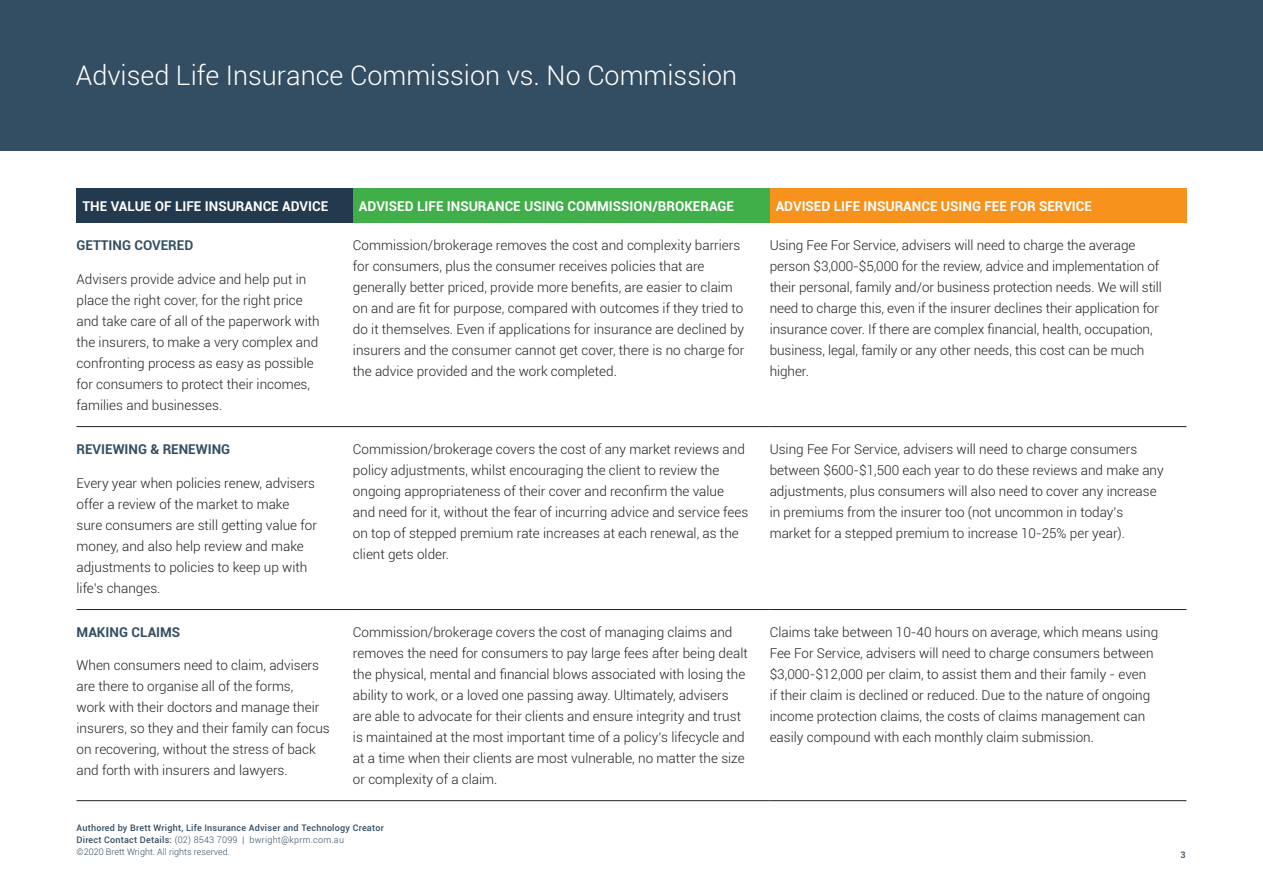
<style>
.page{position:relative;width:1263px;height:893px;background:#fff}
.page>*{position:absolute;margin:0;border:0;box-sizing:border-box;transform-origin:0 0}
.t1{font:300 27px "Roboto";color:#fff}
.Body_Copy{font:300 13.5px/21px "Roboto";color:#231f20}
.Body_Copy-2{font:700 13.5px "Roboto";color:#fff}
.Body_Copy-3{font:700 13.5px "Roboto";color:#334e63}
.t2{font:500 9px/12px "Roboto";letter-spacing:.025em;color:#334e63}
.s1{font-weight:300}
</style>
<div class="page">
<div style="left:0;top:0;width:1263px;height:150px;background:#334e63"></div>
<div style="left:77px;top:189px;width:276px;height:34px;background:#23394e"></div>
<div style="left:353px;top:189px;width:417px;height:34px;background:#40ae49"></div>
<div style="left:770px;top:189px;width:416px;height:34px;background:#f7931d"></div>
<hr style="left:77px;top:426px;width:276px;height:1px;background:#231f20">
<hr style="left:353px;top:426px;width:417px;height:1px;background:#231f20">
<hr style="left:770px;top:426px;width:416px;height:1px;background:#231f20">
<hr style="left:77px;top:609px;width:276px;height:1px;background:#231f20">
<hr style="left:353px;top:609px;width:417px;height:1px;background:#231f20">
<hr style="left:770px;top:609px;width:416px;height:1px;background:#231f20">
<hr style="left:77px;top:800px;width:276px;height:1px;background:#231f20">
<hr style="left:353px;top:800px;width:417px;height:1px;background:#231f20">
<hr style="left:770px;top:800px;width:416px;height:1px;background:#231f20">
<h1 class="t1" style="left:76px;top:57px;width:663px">Advised Life Insurance Commission vs. No Commission</h1>
<p class="Body_Copy-2" style="left:83px;top:197px;width:247px">THE VALUE OF LIFE INSURANCE ADVICE</p>
<p class="Body_Copy-2" style="left:359px;top:197px;width:377px">ADVISED LIFE INSURANCE USING COMMISSION/BROKERAGE</p>
<p class="Body_Copy-2" style="left:776px;top:197px;width:318px">ADVISED LIFE INSURANCE USING FEE FOR SERVICE</p>
<p class="Body_Copy-3" style="left:77px;top:235px;width:118px">GETTING COVERED</p>
<p class="Body_Copy" style="left:77px;top:268px;width:245px">Advisers provide advice and help put in place the right cover, for the right price and take care of all of the paperwork with the insurers, to make a very complex and confronting process as easy as possible for consumers to protect their incomes, families and businesses.</p>
<p class="Body_Copy" style="left:353px;top:234px;width:393px">Commission/brokerage removes the cost and complexity barriers for consumers, plus the consumer receives policies that are generally better priced, provide more benefits, are easier to claim on and are fit for purpose, compared with outcomes if they tried to do it themselves. Even if applications for insurance are declined by insurers and the consumer cannot get cover, there is no charge for the advice provided and the work completed.</p>
<p class="Body_Copy" style="left:770px;top:234px;width:394px">Using Fee For Service, advisers will need to charge the average person $3,000-$5,000 for the review, advice and implementation of their personal, family and/or business protection needs. We will still need to charge this, even if the insurer declines their application for insurance cover. If there are complex financial, health, occupation, business, legal, family or any other needs, this cost can be much higher.</p>
<p class="Body_Copy-3" style="left:77px;top:439px;width:155px">REVIEWING &amp; RENEWING</p>
<p class="Body_Copy" style="left:77px;top:472px;width:242px">Every year when policies renew, advisers offer a review of the market to make sure consumers are still getting value for money, and also help review and make adjustments to policies to keep up with life’s changes.</p>
<p class="Body_Copy-3" style="left:77px;top:622px;width:105px">MAKING CLAIMS</p>
<p class="Body_Copy" style="left:77px;top:655px;width:255px">When consumers need to claim, advisers are there to organise all of the forms,<br>work with their doctors and manage their insurers, so they and their family can focus on recovering, without the stress of back and forth with insurers and lawyers.</p>
<p class="Body_Copy" style="left:353px;top:438px;width:397px">Commission/brokerage covers the cost of any market reviews and policy adjustments, whilst encouraging the client to review the ongoing appropriateness of their cover and reconfirm the value and need for it, without the fear of incurring advice and service fees on top of stepped premium rate increases at each renewal, as the client gets older.</p>
<p class="Body_Copy" style="left:770px;top:438px;width:396px">Using Fee For Service, advisers will need to charge consumers between $600-$1,500 each year to do these reviews and make any adjustments, plus consumers will also need to cover any increase in premiums from the insurer too (not uncommon in today’s market for a stepped premium to increase 10-25% per year).</p>
<p class="Body_Copy" style="left:353px;top:621px;width:396px">Commission/brokerage covers the cost of managing claims and removes the need for consumers to pay large fees after being dealt the physical, mental and financial blows associated with losing the ability to work, or a loved one passing away. Ultimately, advisers are able to advocate for their clients and ensure integrity and trust is maintained at the most important time of a policy’s lifecycle and at a time when their clients are most vulnerable, no matter the size or complexity of a claim.</p>
<p class="Body_Copy" style="left:770px;top:621px;width:390px">Claims take between 10-40 hours on average, which means using Fee For Service, advisers will need to charge consumers between $3,000-$12,000 per claim, to assist them and their family - even<br>if their claim is declined or reduced. Due to the nature of ongoing income protection claims, the costs of claims management can easily compound with each monthly claim submission.</p>
<p class="t2" style="left:77px;top:821px;width:309px">Authored by Brett Wright, Life Insurance Adviser and Technology Creator<br>Direct Contact Details: <span class="s1">(02) 8543 7099 | bwright@kprm.com.au<br>©2020 Brett Wright. All rights reserved.</span></p>
<p class="t2" style="left:1180px;top:848px;width:7px">3</p>
</div>
